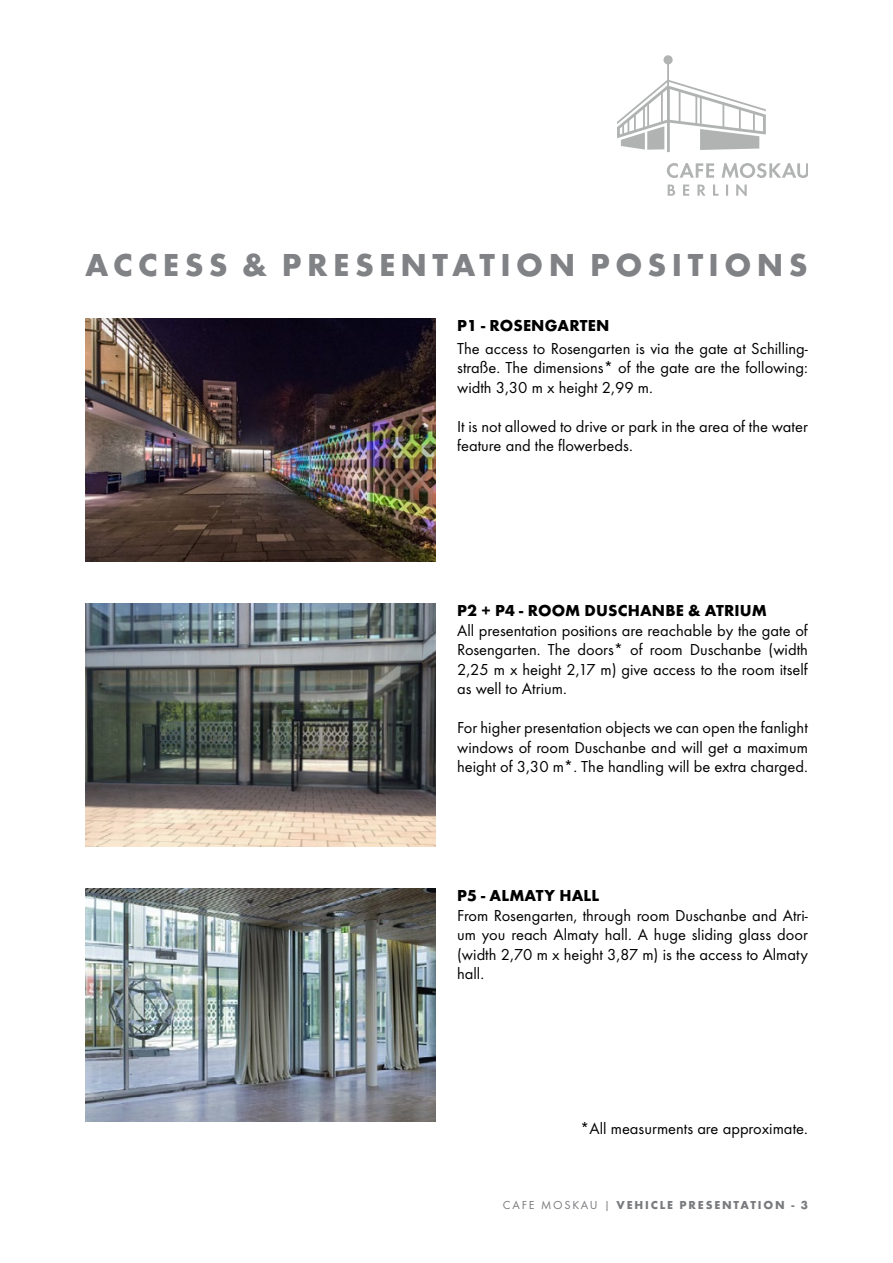
<style>
.page{position:relative;width:893px;height:1263px;background:#fff}
.page>*{position:absolute;margin:0;border:0;box-sizing:border-box;transform-origin:0 0}
.t1{font:700 33px "Function Pro";letter-spacing:.165em;color:#808285}
.t2{font:16.5px/19.5px "Function Pro";color:#000;text-align:justify}
.t3{font:700 16.5px "Function Pro";letter-spacing:.01em;color:#000}
.t4{font:700 12px "Function Pro";letter-spacing:.15em;color:#797a7d}
.t5{font:12px "Function Pro";color:#797a7d}
.s1{font-weight:400}
</style>
<div class="page">
<svg style="left:667px;top:163px;width:141px;height:15px"></svg>
<svg style="left:668px;top:184px;width:79px;height:11px"></svg>
<hr style="left:667px;top:62px;width:2px;height:27px;background:#b1b3b3">
<div style="left:663px;top:55px;width:10px;height:9px;background:#b1b3b3;border-radius:50%"></div>
<hr style="left:667px;top:88px;width:3px;height:64px;background:#b1b3b3">
<svg style="left:617px;top:80px;width:149px;height:70px"></svg>
<img style="left:85px;top:319px;width:351px;height:242px">
<img style="left:85px;top:604px;width:351px;height:242px">
<img style="left:85px;top:889px;width:351px;height:232px">
<h1 class="t1" style="left:85px;top:245px;width:724px">ACCESS &amp; PRESENTATION POSITIONS</h1>
<p class="t3" style="left:457px;top:316px;width:154px">P1 - ROSENGARTEN</p>
<p class="t2" style="left:457px;top:339px;width:352px">The access to Rosengarten is via the gate at Schilling&shy;straße. The dimensions* of the gate are the following: width 3,30 m x height 2,99 m.</p>
<p class="t2" style="left:457px;top:417px;width:352px">It is not allowed to drive or park in the area of the water feature and the flowerbeds.</p>
<p class="t3" style="left:457px;top:601px;width:311px">P2 + P4 - ROOM DUSCHANBE &amp; ATRIUM</p>
<p class="t2" style="left:457px;top:621px;width:352px">All presentation positions are reachable by the gate of Rosengarten. The doors* of room Duschanbe (width 2,25 m x height 2,17 m) give access to the room itself as well to Atrium.</p>
<p class="t2" style="left:457px;top:718px;width:352px">For higher presentation objects we can open the fanlight windows of room Duschanbe and will get a maximum height of 3,30 m*. The handling will be extra charged.</p>
<p class="t3" style="left:457px;top:886px;width:144px">P5 - ALMATY HALL</p>
<p class="t2" style="left:457px;top:905px;width:352px">From Rosengarten, through room Duschanbe and Atri&shy;um you reach Almaty hall. A huge sliding glass door (width 2,70 m x height 3,87 m) is the access to Almaty hall.</p>
<p class="t2" style="left:580px;top:1118px;width:229px">*All measurments are approximate.</p>
<p class="t5" style="left:503px;top:1198px;width:9px">caf</p>
<p class="t4" style="left:529px;top:1198px;width:281px"><span class="s1">e moskau |</span> VEHICLE PRESENTATION - 3</p>
</div>
